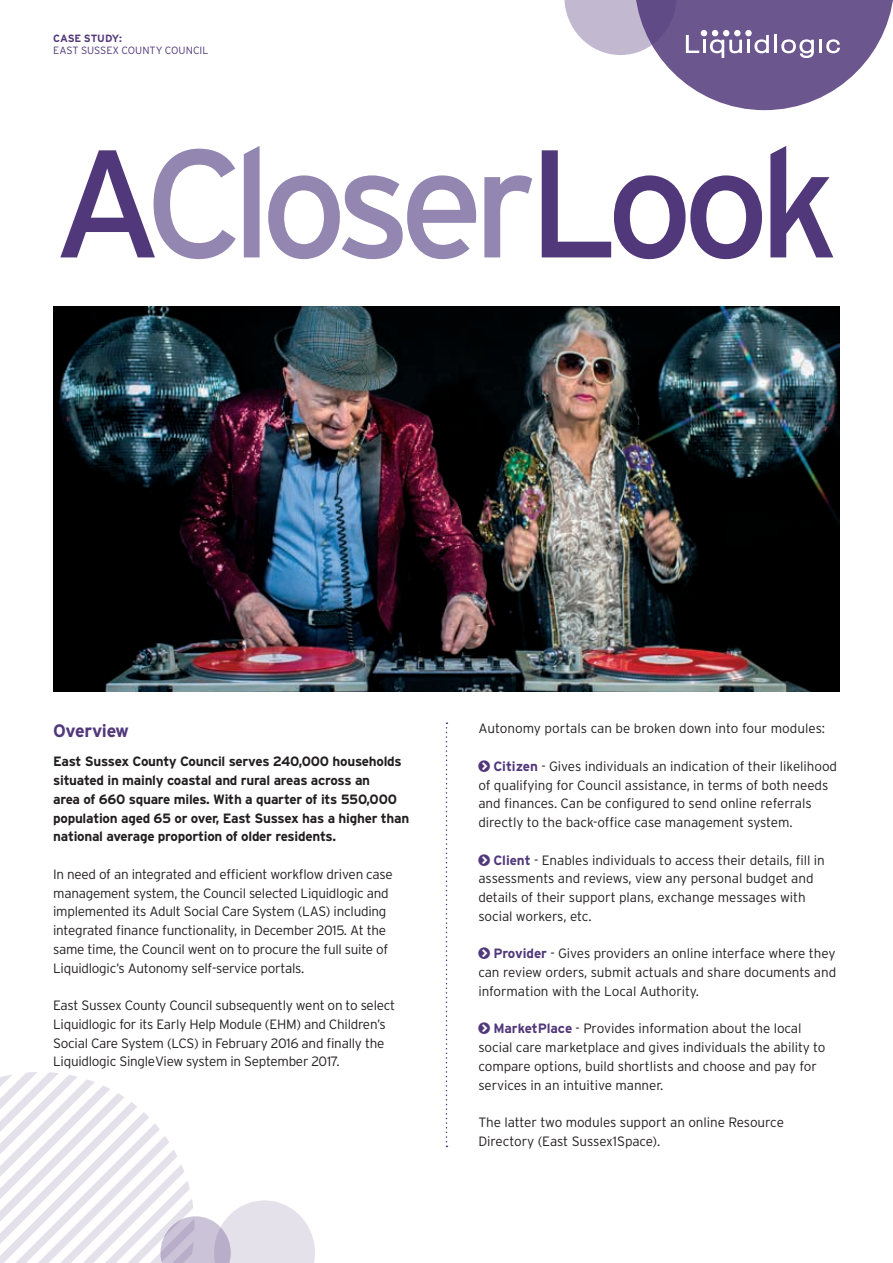
<style>
.page{position:relative;width:893px;height:1263px;background:#fff}
.page>*{position:absolute;margin:0;border:0;box-sizing:border-box;transform-origin:0 0}
.t1{font:153px "Interstate";letter-spacing:-.075em;color:#9386b0}
.t2{font:700 18px "Interstate";letter-spacing:-.02em;color:#51387a}
.t3{font:300 13.5px/18.8px "Interstate";letter-spacing:-.02em;color:#231f20}
.t4{font:700 13.5px/18.8px "Interstate";letter-spacing:-.02em;color:#231f20}
.t5{font:300 13.5px "Interstate";color:#231f20}
.t6{font:300 10.5px "Interstate";letter-spacing:-.005em;color:#51387a}
.t7{font:700 10.5px "Interstate";letter-spacing:-.015em;color:#51387a}
.s1{color:#51387a}
.s2{font-weight:700;color:#51387a}
</style>
<div class="page">
<svg style="left:0;top:1072px;width:315px;height:191px"></svg>
<svg style="left:564px;top:0;width:329px;height:110px"></svg>
<img style="left:53px;top:306px;width:787px;height:385px">
<svg style="left:446px;top:722px;width:1px;height:425px"></svg>
<p class="t7" style="left:53px;top:32px;width:70px">CASE STUDY:</p>
<p class="t6" style="left:53px;top:44px;width:157px">EAST SUSSEX COUNTY COUNCIL</p>
<h1 class="t1" style="left:53px;top:118px;width:788px"><span class="s1">A</span>Closer<span class="s1">Look</span></h1>
<h2 class="t2" style="left:53px;top:721px;width:77px">Overview</h2>
<p class="t4" style="left:53px;top:752px;width:358px">East Sussex County Council serves 240,000 households situated in mainly coastal and rural areas across an<br>area of 660 square miles. With a quarter of its 550,000 population aged 65 or over, East Sussex has a higher than national average proportion of older residents.</p>
<p class="t3" style="left:53px;top:865px;width:341px">In need of an integrated and efficient workflow driven case management system, the Council selected Liquidlogic and implemented its Adult Social Care System (LAS) including integrated finance functionality, in December 2015. At the same time, the Council went on to procure the full suite of Liquidlogic’s Autonomy self-service portals.</p>
<p class="t3" style="left:53px;top:996px;width:344px">East Sussex County Council subsequently went on to select Liquidlogic for its Early Help Module (EHM) and Children’s Social Care System (LCS) in February 2016 and finally the Liquidlogic SingleView system in September 2017.</p>
<p class="t5" style="left:478px;top:721px;width:348px">Autonomy portals can be broken down into four modules:</p>
<p class="t3" style="left:478px;top:757px;width:360px;text-indent:15px"><span class="s2">Citizen</span> - Gives individuals an indication of their likelihood of qualifying for Council assistance, in terms of both needs and finances. Can be configured to send online referrals directly to the back-office case management system.</p>
<p class="t3" style="left:478px;top:850px;width:348px;text-indent:15px"><span class="s2">Client</span> - Enables individuals to access their details, fill in assessments and reviews, view any personal budget and details of their support plans, exchange messages with social workers, etc.</p>
<p class="t3" style="left:478px;top:944px;width:359px;text-align:justify;text-indent:15px"><span class="s2">Provider</span> - Gives providers an online interface where they can review orders, submit actuals and share documents and information with the Local Authority.</p>
<p class="t3" style="left:478px;top:1019px;width:349px;text-indent:15px"><span class="s2">MarketPlace</span> - Provides information about the local social care marketplace and gives individuals the ability to compare options, build shortlists and choose and pay for services in an intuitive manner.</p>
<p class="t3" style="left:478px;top:1113px;width:307px">The latter two modules support an online Resource<br>Directory (East Sussex1Space).</p>
</div>
